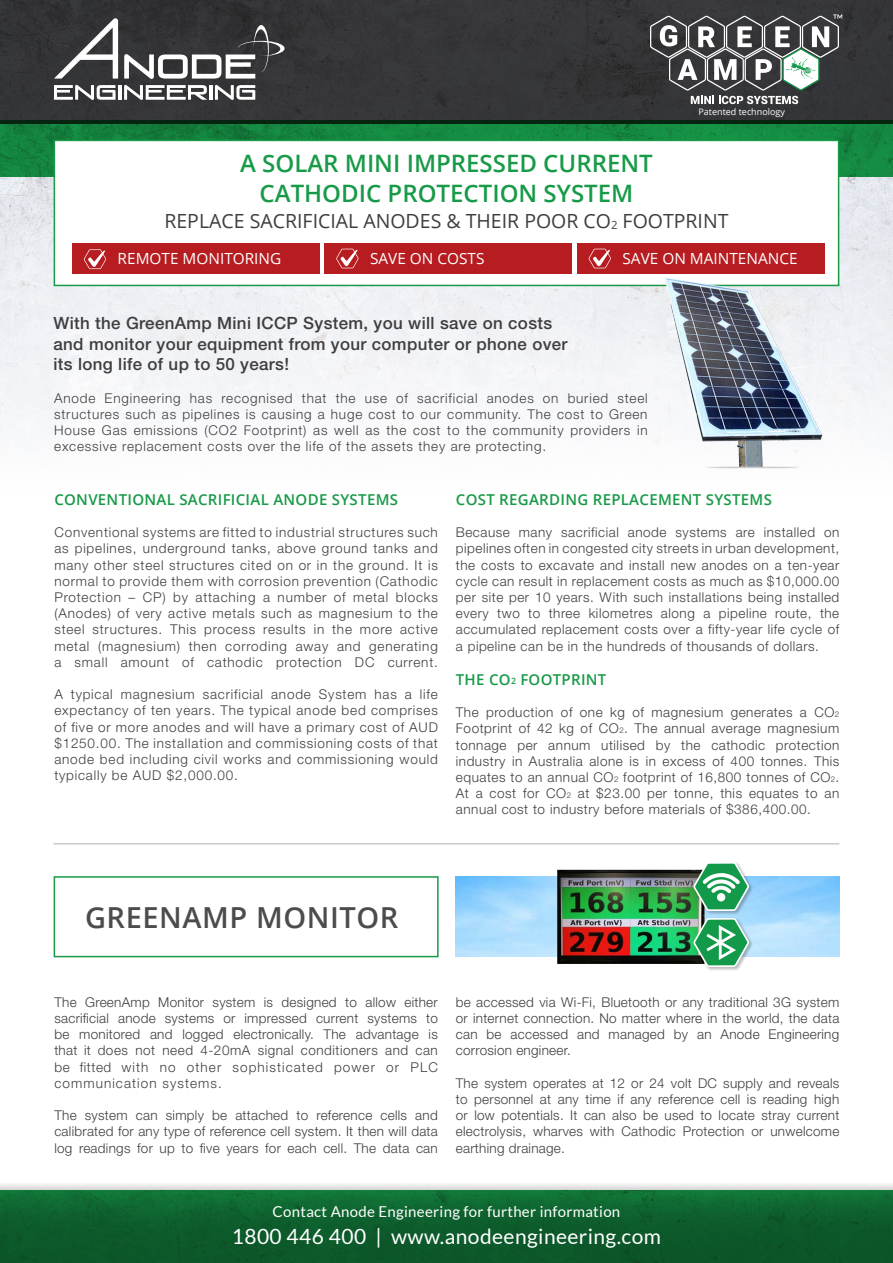
<style>
.page{position:relative;width:893px;height:1263px;background:#fff}
.page>*{position:absolute;margin:0;border:0;box-sizing:border-box;transform-origin:0 0}
.t1{font:600 28.95px "Open Sans";letter-spacing:.02em;color:#4b4c4d}
.t2{font:600 24px/29.4px "Open Sans";color:#189a48;text-align:center}
.t3{font:21px "Lato";letter-spacing:.02em;color:#fff}
.t4{font:19.5px "Open Sans";color:#3e3e3f}
.t5{font:500 16.95px/20.2px "Helvetica Neue LT Std";letter-spacing:.02em;color:#3e3e3f}
.t6{font:15.3px "Open Sans";color:#fff}
.t7{font:600 15px "Open Sans";letter-spacing:.02em;color:#189a48}
.t8{font:15px "Lato";letter-spacing:.02em;color:#fff}
.t9{font:300 13.5px/16.2px "Helvetica Neue LT Std";letter-spacing:.04em;color:#3e3e3f;text-align:justify}
.t10{font:9px "Open Sans";color:#fff}
.s1{font-size:11.4px}
.s2{font-size:8.7px}
.s3{font-size:7.8px}
</style>
<div class="page">
<img style="left:0;top:176px;width:893px;height:293px">
<svg style="left:0;top:124px;width:893px;height:52px;background:#148640"></svg>
<div style="left:0;top:1182px;width:893px;height:81px;background:linear-gradient(to right,#e7e7e7,#e7e7e7)"></div>
<div style="left:0;top:1190px;width:893px;height:73px;background:linear-gradient(to bottom,#116f35,#0b4f26)"></div>
<div style="left:0;top:0;width:893px;height:121px;background:#353638"></div>
<svg style="left:124px;top:25px;width:161px;height:54px"></svg>
<svg style="left:54px;top:18px;width:64px;height:61px"></svg>
<svg style="left:54px;top:85px;width:62px;height:15px"></svg>
<hr style="left:118px;top:85px;width:3px;height:15px;background:#fff">
<svg style="left:124px;top:85px;width:83px;height:15px"></svg>
<hr style="left:209px;top:85px;width:3px;height:15px;background:#fff">
<svg style="left:215px;top:85px;width:40px;height:15px"></svg>
<hr style="left:0;top:121px;width:893px;height:3px;background:#189a48">
<div style="left:54px;top:140px;width:785px;height:146px;background:#fff;border:2px solid #189a48"></div>
<svg style="left:650px;top:14px;width:192px;height:90px"></svg>
<div style="left:72px;top:243px;width:248px;height:31px;background:#b61c20"></div>
<svg style="left:84px;top:249px;width:22px;height:20px"></svg>
<div style="left:577px;top:243px;width:247px;height:31px;background:#b61c20"></div>
<svg style="left:589px;top:249px;width:22px;height:19px"></svg>
<div style="left:324px;top:243px;width:248px;height:31px;background:#b61c20"></div>
<svg style="left:336px;top:249px;width:23px;height:19px"></svg>
<img style="left:456px;top:877px;width:383px;height:79px">
<div style="left:54px;top:876px;width:385px;height:81px;background:#fff;border:2px solid #189a48"></div>
<img style="left:656px;top:266px;width:179px;height:201px">
<hr style="left:54px;top:843px;width:785px;height:1px;background:#c9cacc">
<hr style="left:703px;top:467px;width:96px;height:1px;background:#c9cacc">
<img style="left:557px;top:870px;width:147px;height:94px">
<div style="left:693px;top:861px;width:60px;height:54px;background:#231f20;opacity:.3"></div>
<svg style="left:693px;top:862px;width:56px;height:49px"></svg>
<div style="left:717px;top:893px;width:8px;height:8px;background:#fff;border-radius:50%"></div>
<div style="left:693px;top:917px;width:60px;height:54px;background:#231f20;opacity:.3"></div>
<svg style="left:693px;top:918px;width:56px;height:49px"></svg>
<p class="t2" style="left:240px;top:148px;width:414px">A SOLAR MINI IMPRESSED CURRENT<br>CATHODIC PROTECTION SYSTEM</p>
<p class="t10" style="left:698px;top:105px;width:88px">Patented technology</p>
<p class="t4" style="left:164px;top:207px;width:566px">REPLACE SACRIFICIAL ANODES &amp; THEIR POOR CO<span class="s1">2</span> FOOTPRINT</p>
<p class="t6" style="left:118px;top:248px;width:165px">REMOTE MONITORING</p>
<p class="t6" style="left:370px;top:248px;width:116px">SAVE ON COSTS</p>
<p class="t6" style="left:622px;top:248px;width:177px">SAVE ON MAINTENANCE</p>
<p class="t5" style="left:54px;top:313px;width:515px">With the GreenAmp Mini ICCP System, you will save on costs and monitor your equipment from your computer or phone over its long life of up to 50 years!</p>
<p class="t9" style="left:54px;top:390px;width:595px">Anode Engineering has recognised that the use of sacrificial anodes on buried steel structures such as pipelines is causing a huge cost to our community. The cost to Green House Gas emissions (CO2 Footprint) as well as the cost to the community providers in excessive replacement costs over the life of the assets they are protecting.</p>
<p class="t7" style="left:54px;top:489px;width:345px">CONVENTIONAL SACRIFICIAL ANODE SYSTEMS</p>
<p class="t9" style="left:54px;top:524px;width:385px">Conventional systems are fitted to industrial structures such as pipelines, underground tanks, above ground tanks and many other steel structures cited on or in the ground. It is normal to provide them with corrosion prevention (Cathodic Protection – CP) by attaching a number of metal blocks (Anodes) of very active metals such as magnesium to the steel structures. This process results in the more active metal (magnesium) then corroding away and generating a small amount of cathodic protection DC current.</p>
<p class="t9" style="left:54px;top:686px;width:385px">A typical magnesium sacrificial anode System has a life expectancy of ten years. The typical anode bed comprises of five or more anodes and will have a primary cost of AUD $1250.00. The installation and commissioning costs of that anode bed including civil works and commissioning would typically be AUD $2,000.00.</p>
<p class="t7" style="left:456px;top:489px;width:318px">COST REGARDING REPLACEMENT SYSTEMS</p>
<p class="t9" style="left:456px;top:524px;width:385px">Because many sacrificial anode systems are installed on pipelines often in congested city streets in urban development, the costs to excavate and install new anodes on a ten-year cycle can result in replacement costs as much as $10,000.00 per site per 10 years. With such installations being installed every two to three kilometres along a pipeline route, the accumulated replacement costs over a fifty-year life cycle of a pipeline can be in the hundreds of thousands of dollars.</p>
<p class="t7" style="left:456px;top:669px;width:152px">THE CO<span class="s2">2</span> FOOTPRINT</p>
<p class="t9" style="left:456px;top:704px;width:385px">The production of one kg of magnesium generates a CO<span class="s3">2<br></span>Footprint of 42 kg of CO<span class="s3">2</span>. The annual average magnesium tonnage per annum utilised by the cathodic protection industry in Australia alone is in excess of 400 tonnes. This equates to an annual CO<span class="s3">2</span> footprint of 16,800 tonnes of CO<span class="s3">2</span>.<br>At a cost for CO<span class="s3">2</span> at $23.00 per tonne, this equates to an annual cost to industry before materials of $386,400.00.</p>
<p class="t1" style="left:85px;top:897px;width:315px">GREENAMP MONITOR</p>
<p class="t9" style="left:54px;top:993px;width:385px">The GreenAmp Monitor system is designed to allow either sacrificial anode systems or impressed current systems to be monitored and logged electronically. The advantage is that it does not need 4-20mA signal conditioners and can be fitted with no other sophisticated power or PLC communication systems.</p>
<p class="t9" style="left:54px;top:1107px;width:385px">The system can simply be attached to reference cells and calibrated for any type of reference cell system. It then will data log readings for up to five years for each cell. The data can</p>
<p class="t9" style="left:456px;top:993px;width:385px">be accessed via Wi-Fi, Bluetooth or any traditional 3G system or internet connection. No matter where in the world, the data can be accessed and managed by an Anode Engineering corrosion engineer.</p>
<p class="t9" style="left:456px;top:1074px;width:385px">The system operates at 12 or 24 volt DC supply and reveals to personnel at any time if any reference cell is reading high or low potentials. It can also be used to locate stray current electrolysis, wharves with Cathodic Protection or unwelcome earthing drainage.</p>
<p class="t8" style="left:273px;top:1203px;width:349px">Contact Anode Engineering for further information</p>
<p class="t3" style="left:232px;top:1225px;width:431px">1800 446 400 | www.anodeengineering.com</p>
</div>
